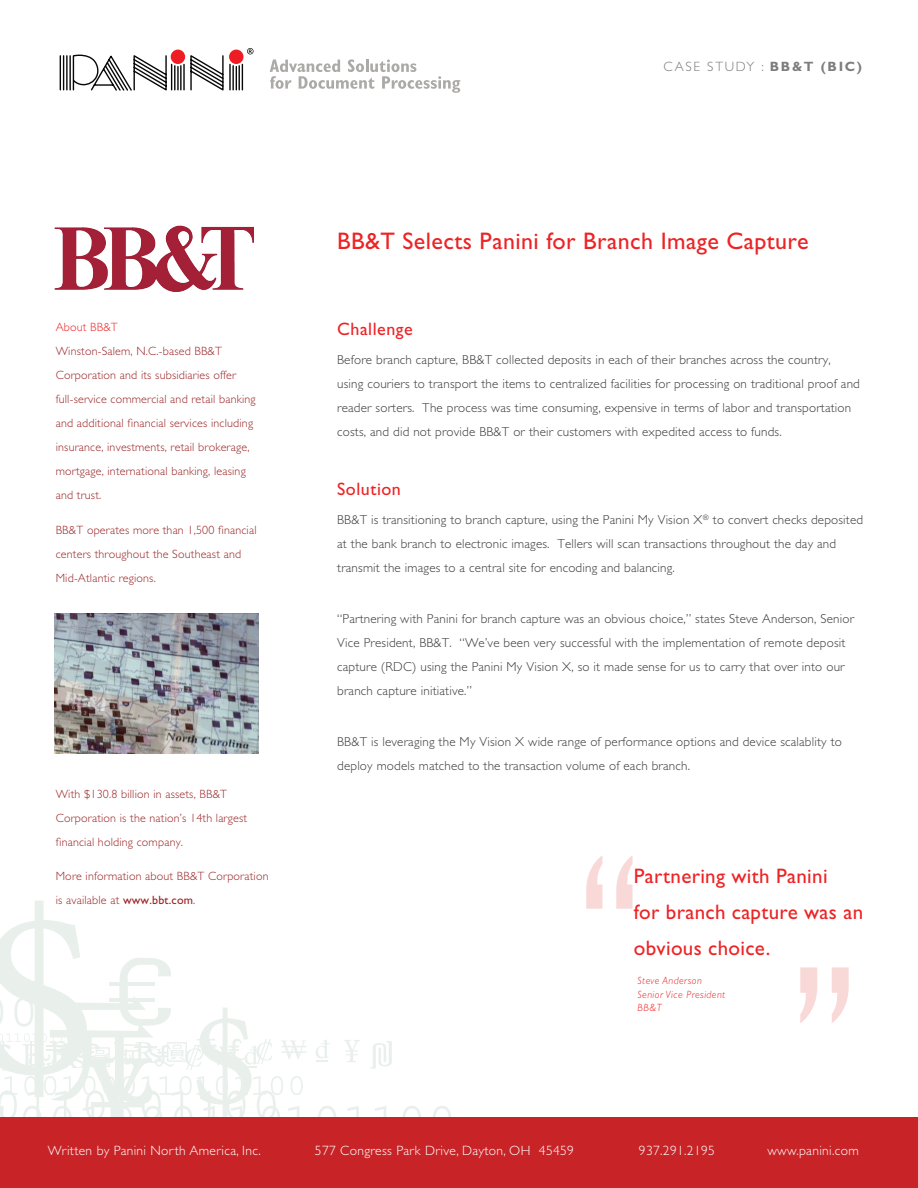
<style>
.page{position:relative;width:918px;height:1188px;background:#fff}
.page>*{position:absolute;margin:0;border:0;box-sizing:border-box;transform-origin:0 0}
.MAIN_TITLE__FOR_3_LI{font:24px "Gill Sans";letter-spacing:.02em;color:#ed2325}
.BIG_QUOTE{font:21px/36px "Gill Sans";letter-spacing:.015em;color:#ed2325}
.SUB_HEAD_1{font:18px "Gill Sans";letter-spacing:.03em;color:#ed2325}
.t1{font:300 13.5px "Gill Sans";letter-spacing:.025em;color:#fff}
.t2{font:300 13.5px "Gill Sans";letter-spacing:.125em;color:#7e7c7d}
.MAIN_BODY{font:300 13.05px/24px "Gill Sans";letter-spacing:.015em;color:#393a3a}
.LEFT__ABOUT_COPY{font:300 12px/24px "Gill Sans";letter-spacing:.015em;color:#9b2426}
.LEFT__ABOUT_COPY-2{font:300 12px "Gill Sans";letter-spacing:.015em;color:#ed2325}
.QUOTE_NAME{font:italic 300 10.5px/13.5px "Gill Sans";letter-spacing:.04em;color:#ed2325}
.s1{font-weight:700}
.s2{font-weight:400}
</style>
<div class="page">
<svg style="left:370px;top:1041px;width:22px;height:28px"></svg>
<svg style="left:316px;top:1040px;width:14px;height:22px"></svg>
<svg style="left:344px;top:1040px;width:16px;height:22px"></svg>
<svg style="left:402px;top:1106px;width:19px;height:12px"></svg>
<svg style="left:432px;top:1106px;width:20px;height:12px"></svg>
<svg style="left:375px;top:1106px;width:20px;height:12px"></svg>
<svg style="left:318px;top:1106px;width:19px;height:12px"></svg>
<svg style="left:347px;top:1106px;width:20px;height:12px"></svg>
<svg style="left:0;top:901px;width:308px;height:217px"></svg>
<div style="left:0;top:1118px;width:918px;height:70px;background:#c82427"></div>
<svg style="left:586px;top:856px;width:16px;height:53px"></svg>
<svg style="left:616px;top:855px;width:17px;height:54px"></svg>
<svg style="left:832px;top:967px;width:17px;height:56px"></svg>
<svg style="left:800px;top:967px;width:17px;height:56px"></svg>
<hr style="left:180px;top:66px;width:2px;height:24px;background:#080707">
<hr style="left:183px;top:64px;width:2px;height:26px;background:#080707">
<hr style="left:177px;top:67px;width:2px;height:23px;background:#080707">
<div style="left:171px;top:50px;width:14px;height:14px;background:#ee1d23;border-radius:50%"></div>
<svg style="left:190px;top:48px;width:64px;height:43px"></svg>
<div style="left:229px;top:50px;width:14px;height:14px;background:#ee1d23;border-radius:50%"></div>
<svg style="left:60px;top:50px;width:115px;height:41px"></svg>
<svg style="left:270px;top:59px;width:190px;height:34px"></svg>
<img style="left:54px;top:226px;width:199px;height:66px">
<img style="left:54px;top:614px;width:204px;height:140px">
<p class="t2" style="left:663px;top:59px;width:200px">CASE STUDY : <span class="s1">BB&amp;T (BIC)</span></p>
<p class="LEFT__ABOUT_COPY-2" style="left:56px;top:320px;width:64px">About BB&amp;T</p>
<p class="LEFT__ABOUT_COPY" style="left:56px;top:339px;width:201px">Winston-Salem, N.C.-based BB&amp;T Corporation and its subsidiaries offer full-service commercial and retail banking and additional financial services including insurance, investments, retail brokerage, mortgage, international banking, leasing and trust.</p>
<p class="LEFT__ABOUT_COPY" style="left:56px;top:518px;width:202px">BB&amp;T operates more than 1,500 financial centers throughout the Southeast and<br>Mid-Atlantic regions.</p>
<p class="LEFT__ABOUT_COPY" style="left:56px;top:782px;width:193px">With $130.8 billion in assets, BB&amp;T<br>Corporation is the nation’s 14th largest financial holding company.</p>
<p class="LEFT__ABOUT_COPY" style="left:56px;top:864px;width:214px">More information about BB&amp;T Corporation is available at <span class="s2">www.bbt.com</span>.</p>
<p class="MAIN_TITLE__FOR_3_LI" style="left:337px;top:228px;width:473px">BB&amp;T Selects Panini for Branch Image Capture</p>
<p class="SUB_HEAD_1" style="left:337px;top:319px;width:77px">Challenge</p>
<p class="MAIN_BODY" style="left:337px;top:348px;width:524px">Before branch capture, BB&amp;T collected deposits in each of their branches across the country, using couriers to transport the items to centralized facilities for processing on traditional proof and reader sorters. The process was time consuming, expensive in terms of labor and transportation costs, and did not provide BB&amp;T or their customers with expedited access to funds.</p>
<p class="SUB_HEAD_1" style="left:337px;top:478px;width:65px">Solution</p>
<p class="MAIN_BODY" style="left:337px;top:508px;width:527px">BB&amp;T is transitioning to branch capture, using the Panini My Vision X<sup>®</sup> to convert checks deposited at the bank branch to electronic images. Tellers will scan transactions throughout the day and transmit the images to a central site for encoding and balancing.</p>
<p class="MAIN_BODY" style="left:337px;top:607px;width:518px">“Partnering with Panini for branch capture was an obvious choice,” states Steve Anderson, Senior Vice President, BB&amp;T. “We’ve been very successful with the implementation of remote deposit capture (RDC) using the Panini My Vision X, so it made sense for us to carry that over into our branch capture initiative.”</p>
<p class="MAIN_BODY" style="left:337px;top:730px;width:506px">BB&amp;T is leveraging the My Vision X wide range of performance options and device scalablity to deploy models matched to the transaction volume of each branch.</p>
<p class="BIG_QUOTE" style="left:634px;top:858px;width:231px">Partnering with Panini<br>for branch capture was an obvious choice.</p>
<p class="QUOTE_NAME" style="left:638px;top:974px;width:89px">Steve Anderson<br>Senior Vice President</p>
<p class="QUOTE_NAME" style="left:638px;top:1001px;width:26px">BB&amp;T</p>
<p class="t1" style="left:48px;top:1143px;width:215px">Written by Panini North America, Inc.</p>
<p class="t1" style="left:315px;top:1143px;width:261px">577 Congress Park Drive, Dayton, OH 45459</p>
<p class="t1" style="left:639px;top:1143px;width:77px">937.291.2195</p>
<p class="t1" style="left:767px;top:1143px;width:93px">www.panini.com</p>
</div>
